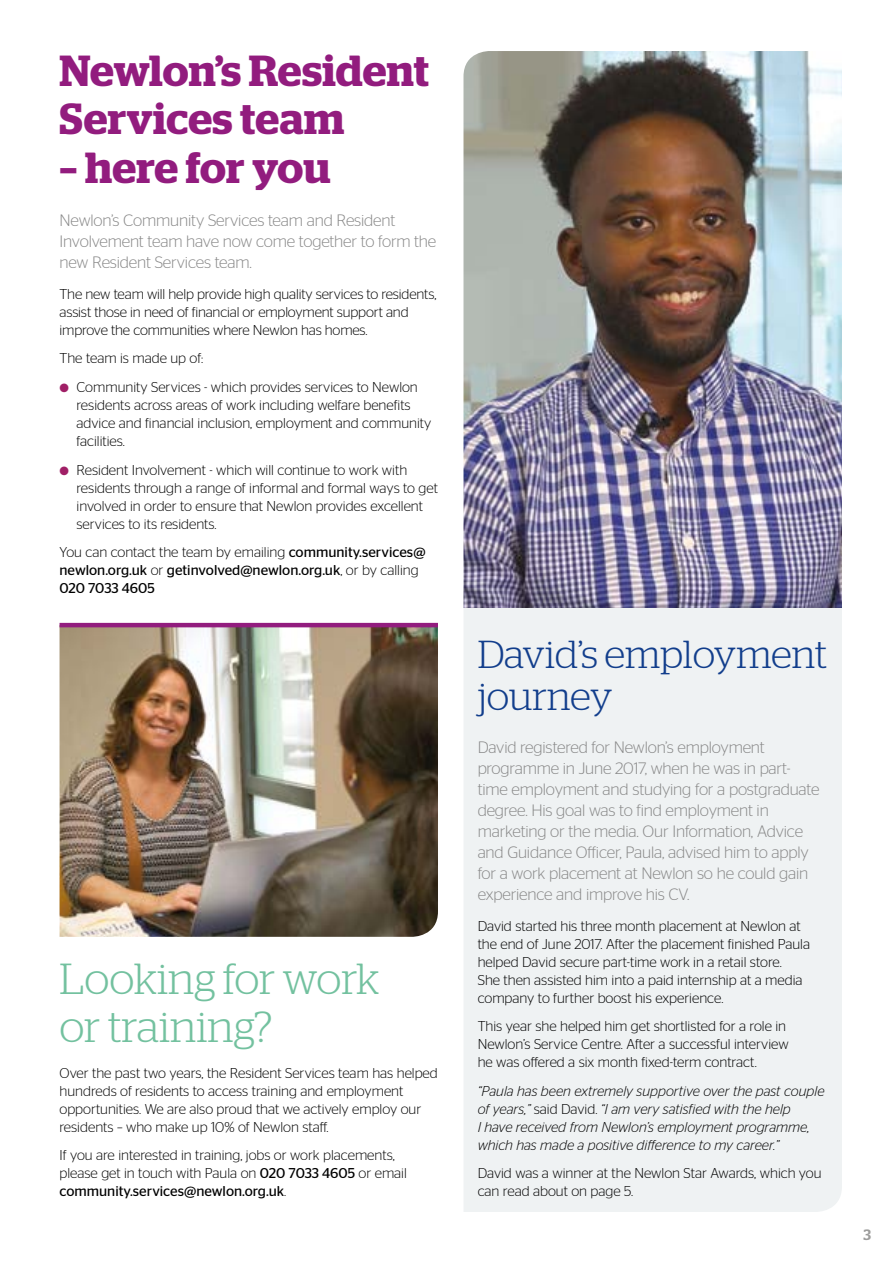
<style>
.page{position:relative;width:893px;height:1263px;background:#fff}
.page>*{position:absolute;margin:0;border:0;box-sizing:border-box;transform-origin:0 0}
.t1{font:600 43.5px/48.6px "Stag";letter-spacing:.005em;color:#921c7e}
.t2{font:300 43.5px/48.6px "Stag";letter-spacing:-.005em;color:#73c19f}
.t3{font:300 39px/42px "Stag";letter-spacing:-.01em;color:#123e8c}
.t4{font:300 16.5px/21px "Stag Sans";letter-spacing:-.01em;color:#878787}
.t5{font:500 15px "Stag";color:#9d9d9c}
.t6{font:300 14.25px/18px "Stag Sans";color:#000}
.t7{font:italic 300 14.25px/18px "Stag Sans";color:#000}
.t8{font:14.25px/18px "Stag Sans";color:#000}
.s1{color:#a01f66}
.s2{font-weight:300}
.s3{font-weight:400}
.s4{font-style:normal}
</style>
<div class="page">
<div style="left:464px;top:608px;width:378px;height:604px;background:#eff2f3"></div>
<img style="left:463px;top:51px;width:379px;height:557px">
<img style="left:60px;top:627px;width:378px;height:310px">
<hr style="left:60px;top:623px;width:378px;height:4px;background:#921c7e">
<h1 class="t1" style="left:60px;top:46px;width:371px">Newlon’s Resident<br>Services team</h1>
<h1 class="t1" style="left:60px;top:143px;width:273px">– here for you</h1>
<p class="t4" style="left:60px;top:210px;width:378px">Newlon’s Community Services team and Resident<br>Involvement team have now come together to form the new Resident Services team.</p>
<p class="t6" style="left:60px;top:285px;width:378px">The new team will help provide high quality services to residents, assist those in need of financial or employment support and improve the communities where Newlon has homes.</p>
<p class="t6" style="left:60px;top:349px;width:145px">The team is made up of:</p>
<p class="t6" style="left:77px;top:378px;width:356px;text-indent:-17px"><span class="s1">●</span> Community Services - which provides services to Newlon residents across areas of work including welfare benefits advice and financial inclusion, employment and community facilities.</p>
<p class="t6" style="left:77px;top:461px;width:363px;text-indent:-17px"><span class="s1">●</span> Resident Involvement - which will continue to work with residents through a range of informal and formal ways to get involved in order to ensure that Newlon provides excellent services to its residents.</p>
<p class="t8" style="left:60px;top:543px;width:368px"><span class="s2">You can contact the team by emailing</span> community.services@ newlon.org.uk <span class="s2">or</span> getinvolved@newlon.org.uk<span class="s2">, or by calling<br></span>020 7033 4605</p>
<h1 class="t2" style="left:60px;top:954px;width:321px">Looking for work or training?</h1>
<p class="t6" style="left:60px;top:1063px;width:380px">Over the past two years, the Resident Services team has helped hundreds of residents to access training and employment opportunities. We are also proud that we actively employ our residents – who make up 10% of Newlon staff.</p>
<p class="t6" style="left:60px;top:1146px;width:349px">If you are interested in training, jobs or work placements, please get in touch with Paula on <span class="s3">020 7033 4605</span> or email <span class="s3">community.services@newlon.org.uk</span>.</p>
<h2 class="t3" style="left:478px;top:633px;width:351px">David’s employment journey</h2>
<p class="t4" style="left:478px;top:736px;width:343px">David registered for Newlon’s employment programme in June 2017, when he was in part&shy;time employment and studying for a postgraduate degree. His goal was to find employment in marketing or the media. Our Information, Advice and Guidance Officer, Paula, advised him to apply for a work placement at Newlon so he could gain experience and improve his CV.</p>
<p class="t6" style="left:478px;top:916px;width:334px">David started his three month placement at Newlon at the end of June 2017. After the placement finished Paula helped David secure part-time work in a retail store.<br>She then assisted him into a paid internship at a media company to further boost his experience.</p>
<p class="t6" style="left:478px;top:1017px;width:312px">This year she helped him get shortlisted for a role in<br>Newlon’s Service Centre. After a successful interview he was offered a six month fixed-term contract.</p>
<p class="t7" style="left:478px;top:1082px;width:348px">“Paula has been extremely supportive over the past couple of years,” <span class="s4">said David.</span> “I am very satisfied with the help<br>I have received from Newlon’s employment programme, which has made a positive difference to my career.”</p>
<p class="t6" style="left:478px;top:1164px;width:345px">David was a winner at the Newlon Star Awards, which you can read about on page 5.</p>
<p class="t5" style="left:864px;top:1225px;width:9px">3</p>
</div>
